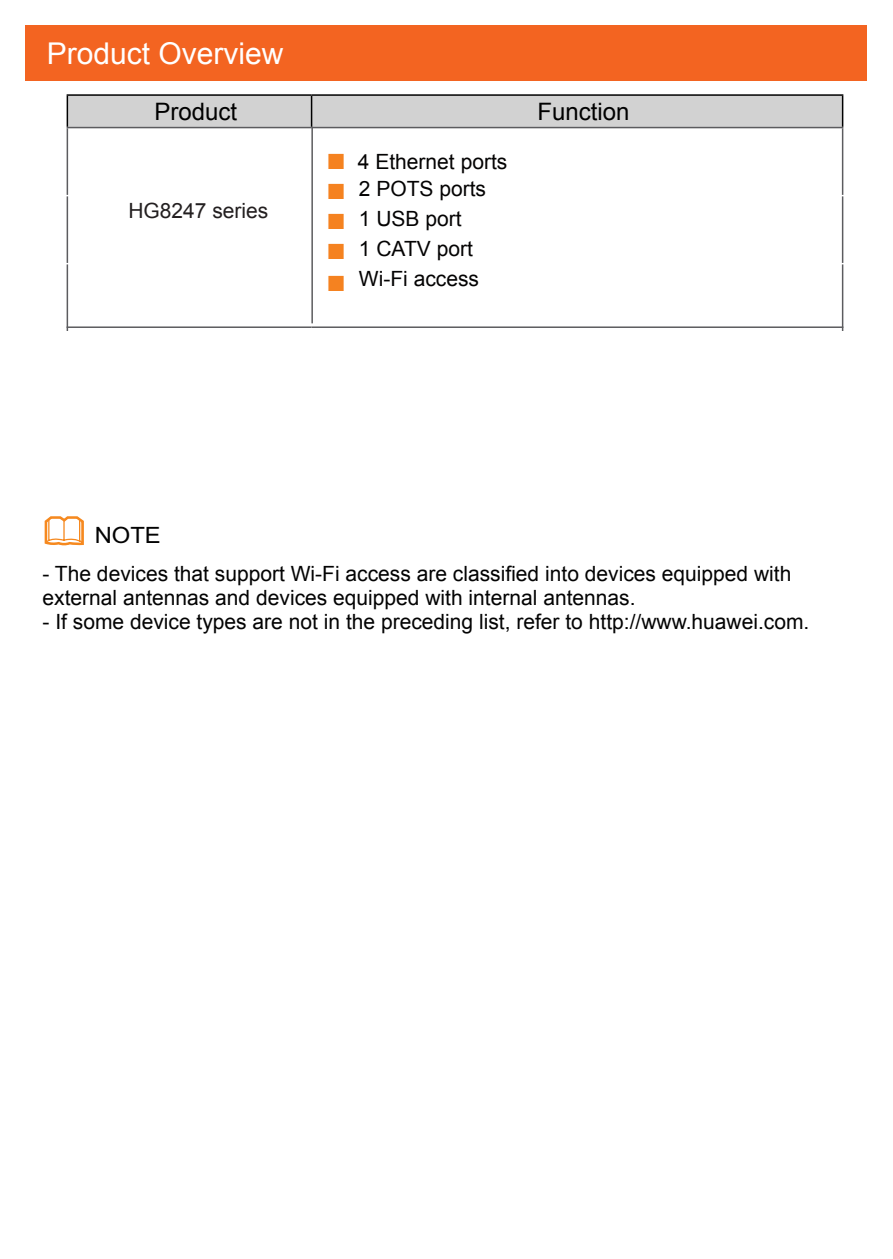
<style>
.page{position:relative;width:893px;height:1259px;background:#fff}
.page>*{position:absolute;margin:0;border:0;box-sizing:border-box;transform-origin:0 0}
.heading_1{font:30px "Arial";color:#fff}
.Table_Heading{font:24px "Arial";color:#000}
.t1{font:22.5px "Arial";color:#030303;scale:1.06 1}
.注意{font:21px/24px "Arial";color:#030303}
.Item_List_in_Table{font:21px "Arial";color:#040303}
.Table_Text{font:21px "Arial";color:#231f20}
</style>
<div class="page">
<div style="left:26px;top:26px;width:841px;height:55px;background:#f36421"></div>
<div style="left:68px;top:96px;width:774px;height:31px;background:#d2d2d2"></div>
<hr style="left:67px;top:94px;width:245px;height:2px;background:#000">
<hr style="left:67px;top:96px;width:1px;height:31px;background:#000">
<hr style="left:312px;top:94px;width:531px;height:2px;background:#000">
<hr style="left:311px;top:96px;width:1px;height:31px;background:#000">
<hr style="left:842px;top:96px;width:1px;height:31px;background:#000">
<hr style="left:67px;top:127px;width:245px;height:1px;background:#5c5c5f">
<hr style="left:67px;top:128px;width:1px;height:67px;background:#5c5c5f">
<hr style="left:312px;top:127px;width:531px;height:1px;background:#5c5c5f">
<hr style="left:842px;top:128px;width:1px;height:67px;background:#5c5c5f">
<hr style="left:67px;top:196px;width:1px;height:67px;background:#5c5c5f">
<hr style="left:842px;top:196px;width:1px;height:67px;background:#5c5c5f">
<hr style="left:67px;top:264px;width:1px;height:67px;background:#5c5c5f">
<hr style="left:842px;top:264px;width:1px;height:67px;background:#5c5c5f">
<hr style="left:312px;top:326px;width:531px;height:2px;background:#5c5c5f">
<hr style="left:311px;top:127px;width:2px;height:196px;background:#5c5c5f">
<hr style="left:67px;top:326px;width:245px;height:2px;background:#5c5c5f">
<svg style="left:44px;top:516px;width:40px;height:30px"></svg>
<p class="heading_1" style="left:47px;top:34px;width:238px">Product Overview</p>
<p class="Table_Heading" style="left:154px;top:96px;width:84px">Product</p>
<p class="Table_Heading" style="left:537px;top:96px;width:94px">Function</p>
<p class="Table_Text" style="left:128px;top:197px;width:142px">HG8247 series</p>
<p class="Item_List_in_Table" style="left:358px;top:148px;width:151px">4 Ethernet ports</p>
<p class="Item_List_in_Table" style="left:359px;top:175px;width:129px">2 POTS ports</p>
<p class="Item_List_in_Table" style="left:359px;top:205px;width:104px">1 USB port</p>
<p class="Item_List_in_Table" style="left:359px;top:235px;width:115px">1 CATV port</p>
<p class="Item_List_in_Table" style="left:359px;top:265px;width:122px">Wi-Fi access</p>
<p class="t1" style="left:95px;top:521px;width:64px">NOTE</p>
<p class="注意" style="left:43px;top:562px;width:750px">- The devices that support Wi-Fi access are classified into devices equipped with external antennas and devices equipped with internal antennas.</p>
<p class="注意" style="left:43px;top:610px;width:768px">- If some device types are not in the preceding list, refer to http://www.huawei.com.</p>
</div>
